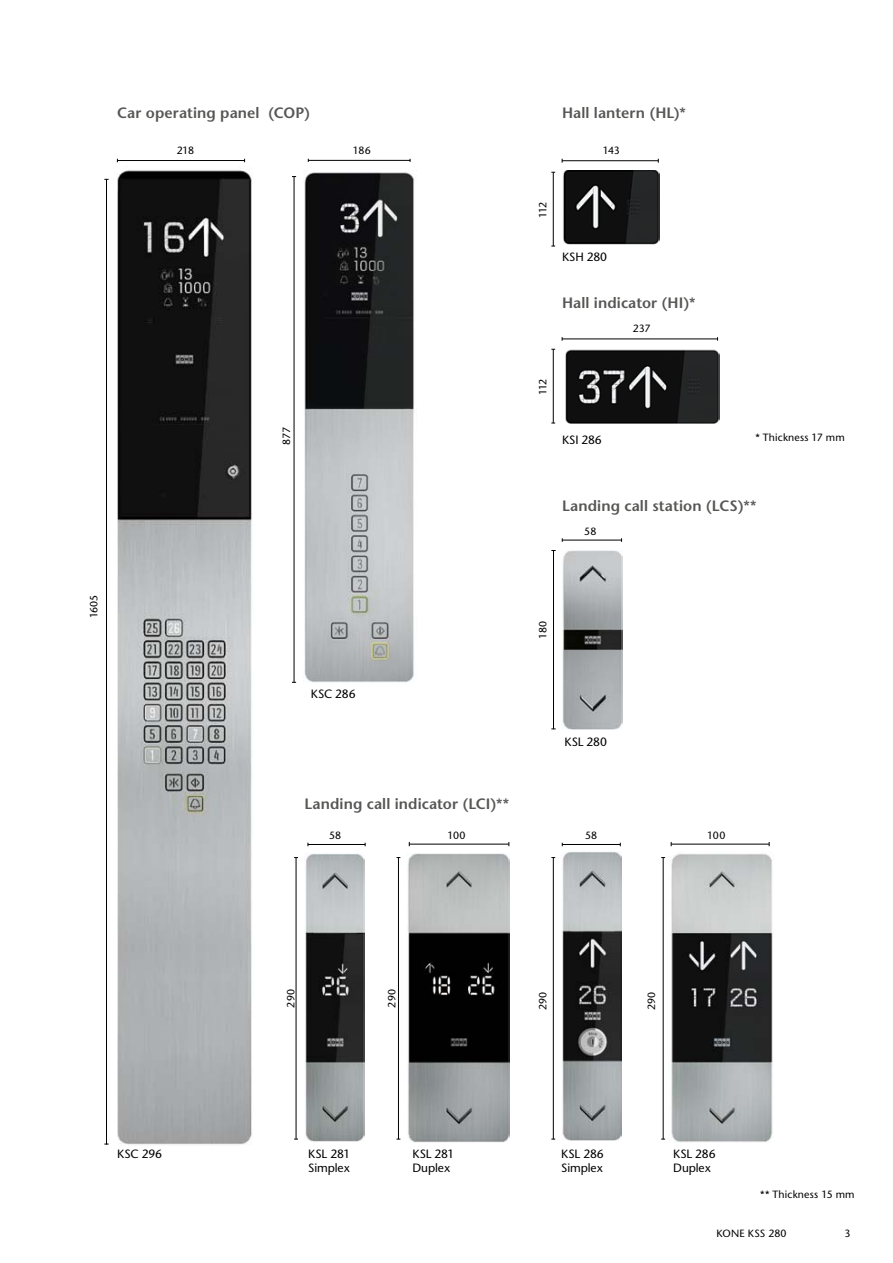
<style>
.page{position:relative;width:893px;height:1263px;background:#fff}
.page>*{position:absolute;margin:0;border:0;box-sizing:border-box;transform-origin:0 0}
.t1{font:600 15px "Stone Sans";letter-spacing:.01em;color:#575756}
.t2{font:12px/13.5px "Stone Sans";letter-spacing:-.01em;color:#000}
.t3{font:10.5px "Stone Sans";letter-spacing:.015em;color:#000}
</style>
<div class="page">
<hr style="left:409px;top:844px;width:100px;height:1px;background:#000">
<hr style="left:308px;top:844px;width:57px;height:1px;background:#000">
<img style="left:565px;top:349px;width:154px;height:74px">
<img style="left:563px;top:171px;width:96px;height:74px">
<hr style="left:562px;top:160px;width:96px;height:1px;background:#000">
<hr style="left:562px;top:339px;width:155px;height:1px;background:#000">
<hr style="left:553px;top:172px;width:1px;height:74px;background:#000">
<hr style="left:553px;top:349px;width:1px;height:74px;background:#000">
<hr style="left:671px;top:844px;width:98px;height:1px;background:#000">
<hr style="left:562px;top:844px;width:58px;height:1px;background:#000">
<hr style="left:663px;top:857px;width:1px;height:282px;background:#000">
<hr style="left:553px;top:857px;width:1px;height:282px;background:#000">
<hr style="left:562px;top:540px;width:59px;height:1px;background:#000">
<hr style="left:553px;top:550px;width:1px;height:179px;background:#000">
<hr style="left:308px;top:160px;width:102px;height:1px;background:#000">
<hr style="left:294px;top:176px;width:1px;height:506px;background:#000">
<img style="left:562px;top:551px;width:60px;height:178px">
<img style="left:117px;top:170px;width:135px;height:975px">
<img style="left:407px;top:854px;width:102px;height:288px">
<img style="left:305px;top:853px;width:60px;height:289px">
<img style="left:671px;top:853px;width:102px;height:289px">
<img style="left:561px;top:852px;width:60px;height:289px">
<hr style="left:106px;top:179px;width:1px;height:965px;background:#000">
<hr style="left:117px;top:160px;width:128px;height:1px;background:#000">
<hr style="left:398px;top:857px;width:1px;height:282px;background:#000">
<hr style="left:296px;top:857px;width:1px;height:282px;background:#000">
<img style="left:304px;top:171px;width:113px;height:512px">
<p class="t1" style="left:117px;top:104px;width:194px">Car operating panel (COP)</p>
<p class="t1" style="left:562px;top:104px;width:125px">Hall lantern (HL)*</p>
<p class="t3" style="left:177px;top:144px;width:19px">218</p>
<p class="t3" style="left:353px;top:144px;width:19px">186</p>
<p class="t3" style="left:280px;top:445px;width:19px;rotate:-90deg">877</p>
<p class="t3" style="left:603px;top:144px;width:19px">143</p>
<p class="t3" style="left:536px;top:218px;width:18px;rotate:-90deg">112</p>
<p class="t2" style="left:562px;top:250px;width:47px">KSH 280</p>
<p class="t1" style="left:562px;top:293px;width:135px">Hall indicator (HI)*</p>
<p class="t3" style="left:633px;top:322px;width:19px">237</p>
<p class="t3" style="left:536px;top:395px;width:18px;rotate:-90deg">112</p>
<p class="t2" style="left:562px;top:433px;width:41px">KSI 286</p>
<p class="t3" style="left:755px;top:431px;width:91px">* Thickness 17 mm</p>
<p class="t1" style="left:562px;top:496px;width:196px">Landing call station (LCS)**</p>
<p class="t3" style="left:584px;top:525px;width:14px">58</p>
<p class="t3" style="left:88px;top:618px;width:25px;rotate:-90deg">1605</p>
<p class="t2" style="left:311px;top:687px;width:46px">KSC 286</p>
<p class="t1" style="left:304px;top:794px;width:206px">Landing call indicator (LCI)**</p>
<p class="t3" style="left:329px;top:829px;width:14px">58</p>
<p class="t3" style="left:447px;top:829px;width:20px">100</p>
<p class="t3" style="left:536px;top:639px;width:19px;rotate:-90deg">180</p>
<p class="t2" style="left:564px;top:735px;width:44px">KSL 280</p>
<p class="t3" style="left:585px;top:829px;width:14px">58</p>
<p class="t3" style="left:707px;top:829px;width:20px">100</p>
<p class="t2" style="left:117px;top:1147px;width:46px">KSC 296</p>
<p class="t3" style="left:284px;top:1007px;width:20px;rotate:-90deg">290</p>
<p class="t3" style="left:385px;top:1007px;width:20px;rotate:-90deg">290</p>
<p class="t2" style="left:308px;top:1147px;width:43px">KSL 281<br>Simplex</p>
<p class="t2" style="left:412px;top:1147px;width:43px">KSL 281<br>Duplex</p>
<p class="t3" style="left:536px;top:1010px;width:20px;rotate:-90deg">290</p>
<p class="t3" style="left:645px;top:1010px;width:20px;rotate:-90deg">290</p>
<p class="t2" style="left:561px;top:1147px;width:44px">KSL 286<br>Simplex</p>
<p class="t2" style="left:673px;top:1147px;width:44px">KSL 286<br>Duplex</p>
<p class="t3" style="left:760px;top:1187px;width:96px">** Thickness 15 mm</p>
<p class="t3" style="left:716px;top:1227px;width:72px">KONE KSS 280</p>
<p class="t3" style="left:844px;top:1227px;width:8px">3</p>
</div>
